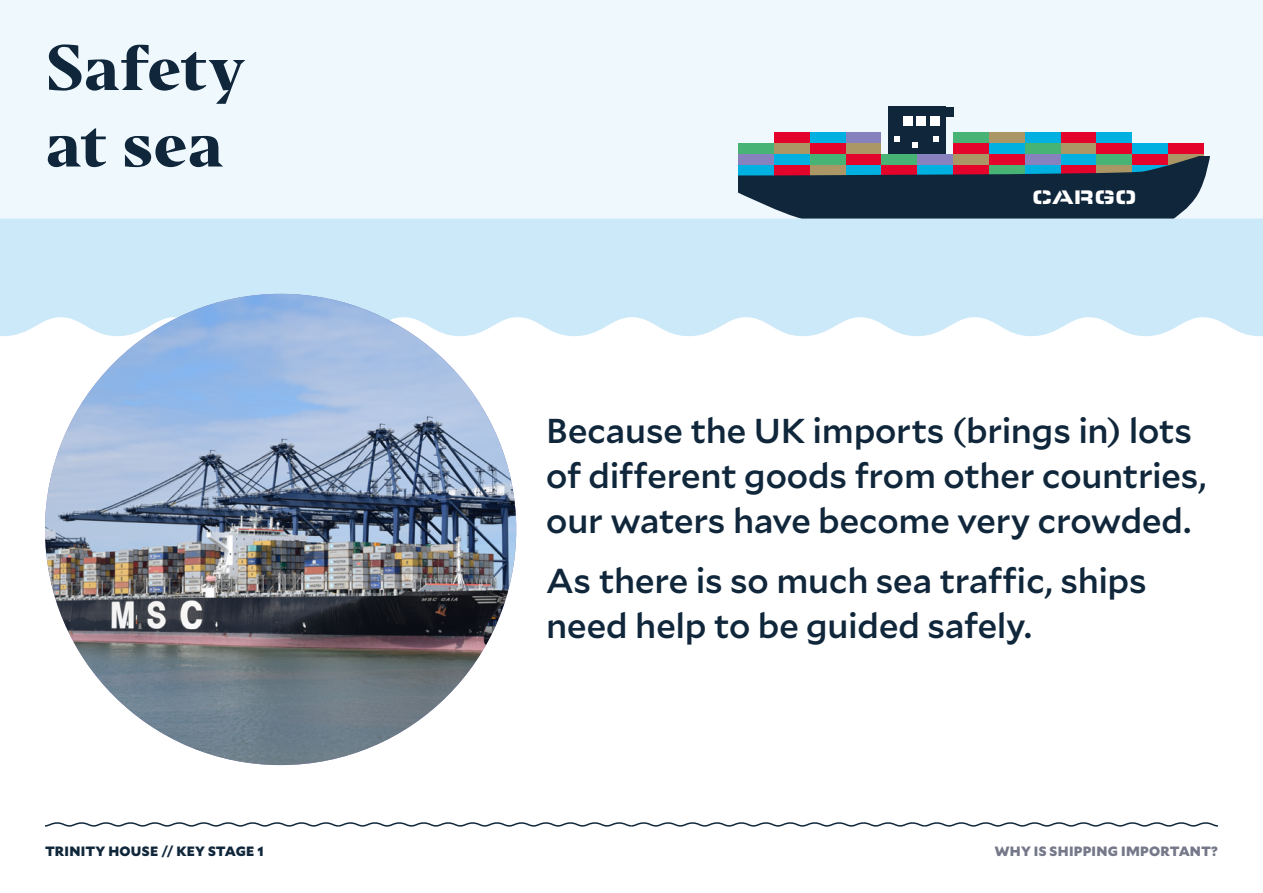
<style>
.page{position:relative;width:1263px;height:893px;background:#fff}
.page>*{position:absolute;margin:0;border:0;box-sizing:border-box;transform-origin:0 0}
.t1{font:800 60px/76.5px "Editor";letter-spacing:-.01em;color:#0f263b}
.t2{font:500 34.5px/45px "Mallory";letter-spacing:-.005em;color:#10273b}
.t3{font:20.4px "Eurostile Ste D Blac Exte";color:#fff}
.t4{font:900 13.5px "Mallory";letter-spacing:.02em;color:#10273b}
.t5{font:900 13.5px "Mallory";letter-spacing:.015em;color:#757889}
</style>
<div class="page">
<div style="left:0;top:0;width:1263px;height:219px;background:#eef8fd"></div>
<div style="left:0;top:219px;width:1263px;height:117px;background:#cbe9f8"></div>
<svg style="left:45px;top:822px;width:1173px;height:5px"></svg>
<img style="left:45px;top:294px;width:471px;height:471px;border-radius:236px">
<div style="left:845px;top:154px;width:36px;height:11px;background:#e3032b"></div>
<div style="left:953px;top:154px;width:36px;height:11px;background:#ab9666"></div>
<div style="left:989px;top:154px;width:36px;height:11px;background:#e3032b"></div>
<div style="left:1025px;top:154px;width:35px;height:11px;background:#8782bd"></div>
<div style="left:1060px;top:154px;width:36px;height:11px;background:#00b0e0"></div>
<div style="left:1096px;top:154px;width:36px;height:11px;background:#47b375"></div>
<div style="left:1132px;top:154px;width:36px;height:11px;background:#e3032b"></div>
<div style="left:1168px;top:154px;width:36px;height:11px;background:#ab9666"></div>
<div style="left:845px;top:143px;width:36px;height:11px;background:#ab9666"></div>
<div style="left:953px;top:143px;width:36px;height:11px;background:#e3032b"></div>
<div style="left:989px;top:143px;width:36px;height:11px;background:#00b0e0"></div>
<div style="left:1025px;top:143px;width:35px;height:11px;background:#47b375"></div>
<div style="left:1060px;top:143px;width:36px;height:11px;background:#ab9666"></div>
<div style="left:1096px;top:143px;width:36px;height:11px;background:#e3032b"></div>
<div style="left:1132px;top:143px;width:36px;height:11px;background:#00b0e0"></div>
<div style="left:1168px;top:143px;width:36px;height:11px;background:#e3032b"></div>
<div style="left:845px;top:132px;width:36px;height:11px;background:#8782bd"></div>
<div style="left:953px;top:132px;width:36px;height:11px;background:#47b375"></div>
<div style="left:989px;top:132px;width:36px;height:11px;background:#ab9666"></div>
<div style="left:1025px;top:132px;width:35px;height:11px;background:#00b0e0"></div>
<div style="left:1060px;top:132px;width:36px;height:11px;background:#e3032b"></div>
<div style="left:1096px;top:132px;width:36px;height:11px;background:#00b0e0"></div>
<div style="left:738px;top:154px;width:36px;height:11px;background:#8782bd"></div>
<div style="left:774px;top:154px;width:36px;height:11px;background:#00b0e0"></div>
<div style="left:810px;top:154px;width:35px;height:11px;background:#47b375"></div>
<div style="left:738px;top:143px;width:36px;height:11px;background:#47b375"></div>
<div style="left:774px;top:143px;width:36px;height:11px;background:#ab9666"></div>
<div style="left:810px;top:143px;width:35px;height:11px;background:#e3032b"></div>
<div style="left:774px;top:132px;width:36px;height:11px;background:#e3032b"></div>
<div style="left:810px;top:132px;width:35px;height:11px;background:#00b0e0"></div>
<div style="left:888px;top:107px;width:57px;height:85px;background:#0f263b"></div>
<div style="left:888px;top:107px;width:65px;height:10px;background:#0f263b"></div>
<div style="left:881px;top:154px;width:36px;height:11px;background:#47b375"></div>
<div style="left:917px;top:154px;width:36px;height:11px;background:#8782bd"></div>
<svg style="left:738px;top:156px;width:472px;height:63px"></svg>
<div style="left:930px;top:117px;width:9px;height:9px;background:#fff"></div>
<div style="left:917px;top:117px;width:9px;height:9px;background:#fff"></div>
<div style="left:903px;top:117px;width:9px;height:9px;background:#fff"></div>
<svg style="left:894px;top:136px;width:5px;height:5px"></svg>
<svg style="left:934px;top:136px;width:5px;height:5px"></svg>
<svg style="left:912px;top:143px;width:6px;height:5px"></svg>
<h1 class="t1" style="left:45px;top:31px;width:202px">Safety at sea</h1>
<p class="t3" style="left:1032px;top:186px;width:106px">CARGO</p>
<p class="t2" style="left:546px;top:406px;width:662px">Because the UK imports (brings in) lots of different goods from other countries, our waters have become very crowded.</p>
<p class="t2" style="left:546px;top:556px;width:602px">As there is so much sea traffic, ships need help to be guided safely.</p>
<p class="t4" style="left:45px;top:841px;width:220px">TRINITY HOUSE // KEY STAGE 1</p>
<p class="t5" style="left:994px;top:841px;width:225px">WHY IS SHIPPING IMPORTANT?</p>
</div>
